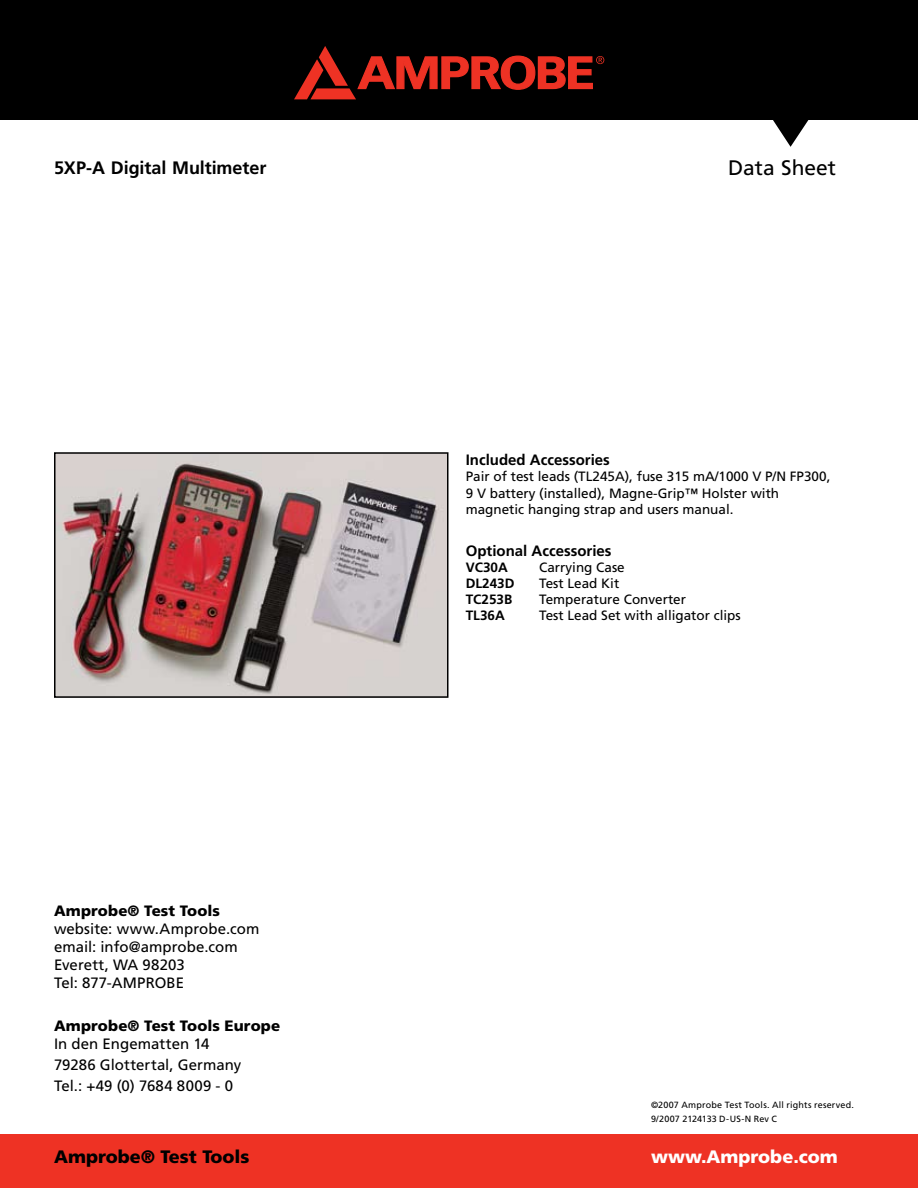
<style>
.page{position:relative;width:918px;height:1188px;background:#fff}
.page>*{position:absolute;margin:0;border:0;box-sizing:border-box;transform-origin:0 0}
.t1{font:21px "Frutiger";color:#000}
.t2{font:700 18px "Frutiger";letter-spacing:-.005em;color:#000}
.t3{font:900 18px "Frutiger";color:#000}
.t4{font:900 18px "Frutiger";color:#fff}
.t5{font:15px/18px "Frutiger";letter-spacing:.005em;color:#000}
.t6{font:900 15px "Frutiger";letter-spacing:.005em;color:#000}
.t7{font:700 15px "Frutiger";color:#000}
.t8{font:13.5px/16.2px "Frutiger";color:#000}
.t9{font:700 13.5px "Frutiger";color:#000}
.t10{font:9px/14.1px "Frutiger";letter-spacing:.02em;color:#000}
</style>
<div class="page">
<div style="left:0;top:1134px;width:918px;height:54px;background:#ee3224"></div>
<div style="left:0;top:0;width:918px;height:120px;background:#000"></div>
<svg style="left:294px;top:46px;width:310px;height:53px"></svg>
<svg style="left:773px;top:120px;width:36px;height:27px"></svg>
<img style="left:57px;top:455px;width:388px;height:240px">
<div style="left:54px;top:452px;width:394px;height:246px;border:2px solid #000"></div>
<h2 class="t2" style="left:54px;top:157px;width:214px">5XP-A Digital Multimeter</h2>
<p class="t6" style="left:54px;top:902px;width:167px">Amprobe® Test Tools</p>
<p class="t5" style="left:54px;top:920px;width:207px">website: www.Amprobe.com email: info@amprobe.com<br>Everett, WA 98203<br>Tel: 877-AMPROBE</p>
<p class="t6" style="left:54px;top:1017px;width:228px">Amprobe® Test Tools Europe</p>
<p class="t5" style="left:54px;top:1033px;width:189px;line-height:21.3px">In den Engematten 14<br>79286 Glottertal, Germany<br>Tel.: +49 (0) 7684 8009 - 0</p>
<h2 class="t3" style="left:54px;top:1146px;width:197px">Amprobe® Test Tools</h2>
<h1 class="t1" style="left:728px;top:156px;width:109px">Data Sheet</h1>
<p class="t7" style="left:466px;top:451px;width:146px">Included Accessories</p>
<p class="t8" style="left:466px;top:469px;width:366px">Pair of test leads (TL245A), fuse 315 mA/1000 V P/N FP300,<br>9 V battery (installed), Magne-Grip™ Holster with magnetic hanging strap and users manual.</p>
<p class="t7" style="left:466px;top:542px;width:147px">Optional Accessories</p>
<p class="t9" style="left:466px;top:559px;width:44px">VC30A</p>
<p class="t8" style="left:539px;top:559px;width:87px">Carrying Case</p>
<p class="t9" style="left:466px;top:575px;width:50px">DL243D</p>
<p class="t8" style="left:539px;top:575px;width:82px">Test Lead Kit</p>
<p class="t9" style="left:466px;top:592px;width:48px">TC253B</p>
<p class="t8" style="left:539px;top:591px;width:148px">Temperature Converter</p>
<p class="t9" style="left:466px;top:608px;width:41px">TL36A</p>
<p class="t8" style="left:539px;top:607px;width:203px">Test Lead Set with alligator clips</p>
<p class="t10" style="left:651px;top:1098px;width:205px">©2007 Amprobe Test Tools. All rights reserved.<br>9/2007 2124133 D-US-N Rev C</p>
<h2 class="t4" style="left:651px;top:1146px;width:188px">www.Amprobe.com</h2>
</div>
